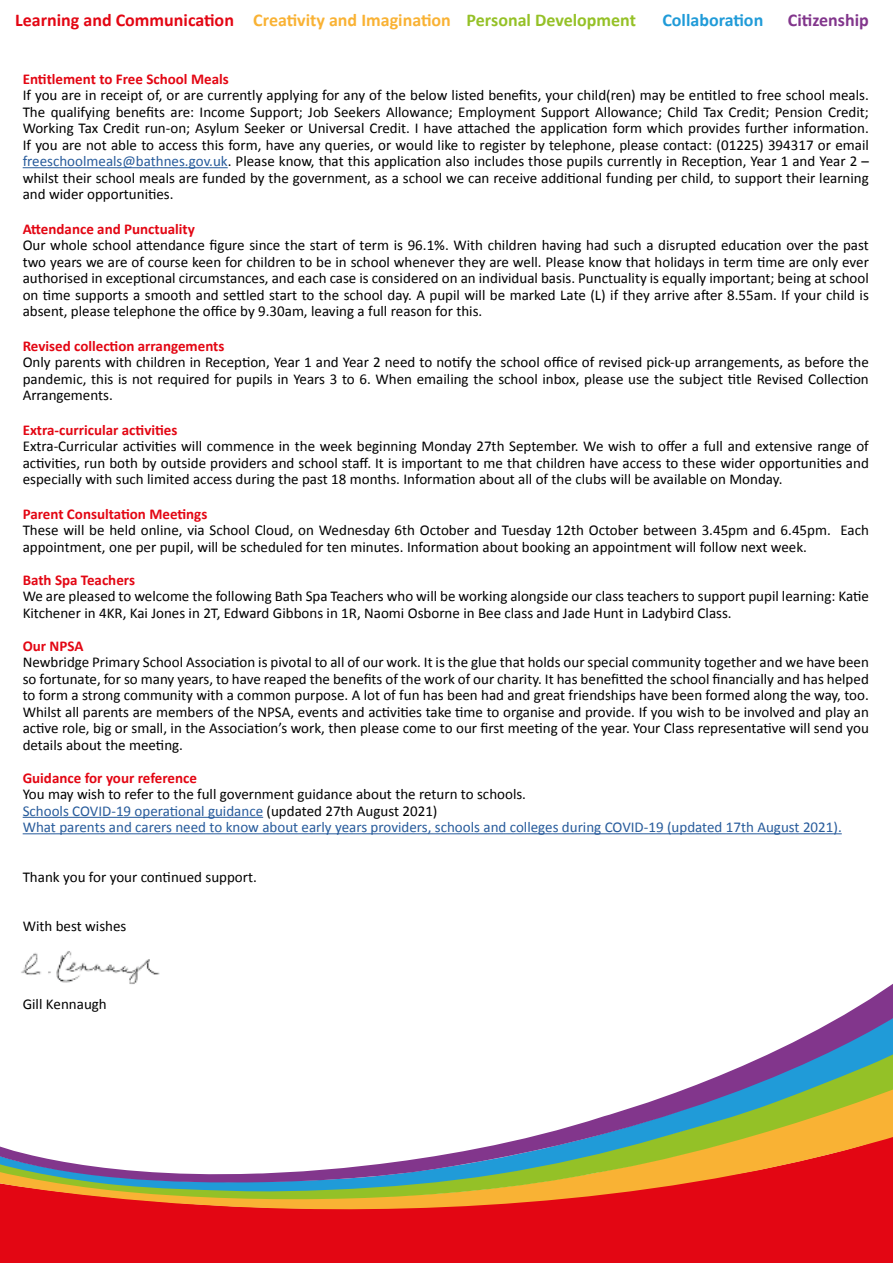
<style>
.page{position:relative;width:893px;height:1263px;background:#fff}
.page>*{position:absolute;margin:0;border:0;box-sizing:border-box;transform-origin:0 0}
.t1{font:700 18px "Calibri";color:#e30613}
.t2{font:700 18px "Calibri";color:#209bd8}
.t3{font:700 18px "Calibri";color:#82368c}
.t4{font:15px/16.5px "Calibri";color:#000;text-align:justify}
.t5{font:15px/16.5px "Calibri";color:#275b9b}
.t6{font:700 15px "Calibri";color:#e30613}
.s1{color:#f9b234}
.s2{color:#95c127}
.s3{color:#275b9b}
.s4{color:#000}
</style>
<div class="page">
<img style="left:21px;top:951px;width:139px;height:23px">
<div style="left:0;top:1214px;width:893px;height:49px;background:#e30613"></div>
<svg style="left:0;top:1204px;width:893px;height:10px;background:#e51b17"></svg>
<svg style="left:0;top:1194px;width:893px;height:10px;background:#e25b21"></svg>
<svg style="left:0;top:1184px;width:893px;height:10px;background:#b37b41"></svg>
<svg style="left:0;top:974px;width:893px;height:210px"></svg>
<hr style="left:23px;top:167px;width:205px;height:1px;background:#275b9b">
<hr style="left:23px;top:817px;width:240px;height:1px;background:#275b9b">
<hr style="left:23px;top:833px;width:819px;height:1px;background:#275b9b">
<p class="t1" style="left:15px;top:9px;width:622px">Learning and Communication <span class="s1">Creativity and Imagination</span> <span class="s2">Personal Development</span></p>
<p class="t2" style="left:662px;top:9px;width:102px">Collaboration</p>
<p class="t3" style="left:788px;top:9px;width:82px">Citizenship</p>
<p class="t6" style="left:23px;top:69px;width:208px">Entitlement to Free School Meals</p>
<p class="t4" style="left:23px;top:87px;width:848px">If you are in receipt of, or are currently applying for any of the below listed benefits, your child(ren) may be entitled to free school meals.<br>The qualifying benefits are: Income Support; Job Seekers Allowance; Employment Support Allowance; Child Tax Credit; Pension Credit; Working Tax Credit run-on; Asylum Seeker or Universal Credit. I have attached the application form which provides further information.<br>If you are not able to access this form, have any queries, or would like to register by telephone, please contact: (01225) 394317 or email <span class="s3">freeschoolmeals@bathnes.gov.uk</span>. Please know, that this application also includes those pupils currently in Reception, Year 1 and Year 2 – whilst their school meals are funded by the government, as a school we can receive additional funding per child, to support their learning and wider opportunities.</p>
<p class="t6" style="left:23px;top:219px;width:174px">Attendance and Punctuality</p>
<p class="t4" style="left:23px;top:237px;width:848px">Our whole school attendance figure since the start of term is 96.1%. With children having had such a disrupted education over the past two years we are of course keen for children to be in school whenever they are well. Please know that holidays in term time are only ever authorised in exceptional circumstances, and each case is considered on an individual basis. Punctuality is equally important; being at school on time supports a smooth and settled start to the school day. A pupil will be marked Late (L) if they arrive after 8.55am. If your child is absent, please telephone the office by 9.30am, leaving a full reason for this.</p>
<p class="t6" style="left:23px;top:336px;width:203px">Revised collection arrangements</p>
<p class="t4" style="left:23px;top:354px;width:848px">Only parents with children in Reception, Year 1 and Year 2 need to notify the school office of revised pick-up arrangements, as before the pandemic, this is not required for pupils in Years 3 to 6. When emailing the school inbox, please use the subject title Revised Collection Arrangements.</p>
<p class="t6" style="left:23px;top:420px;width:156px">Extra-curricular activities</p>
<p class="t4" style="left:23px;top:438px;width:848px">Extra-Curricular activities will commence in the week beginning Monday 27th September. We wish to offer a full and extensive range of activities, run both by outside providers and school staff. It is important to me that children have access to these wider opportunities and especially with such limited access during the past 18 months. Information about all of the clubs will be available on Monday.</p>
<p class="t6" style="left:23px;top:504px;width:186px">Parent Consultation Meetings</p>
<p class="t4" style="left:23px;top:522px;width:848px">These will be held online, via School Cloud, on Wednesday 6th October and Tuesday 12th October between 3.45pm and 6.45pm. Each appointment, one per pupil, will be scheduled for ten minutes. Information about booking an appointment will follow next week.</p>
<p class="t6" style="left:23px;top:570px;width:114px">Bath Spa Teachers</p>
<p class="t4" style="left:23px;top:588px;width:848px">We are pleased to welcome the following Bath Spa Teachers who will be working alongside our class teachers to support pupil learning: Katie<br>Kitchener in 4KR, Kai Jones in 2T, Edward Gibbons in 1R, Naomi Osborne in Bee class and Jade Hunt in Ladybird Class.</p>
<p class="t6" style="left:23px;top:636px;width:62px">Our NPSA</p>
<p class="t4" style="left:23px;top:654px;width:848px">Newbridge Primary School Association is pivotal to all of our work. It is the glue that holds our special community together and we have been so fortunate, for so many years, to have reaped the benefits of the work of our charity. It has benefitted the school financially and has helped to form a strong community with a common purpose. A lot of fun has been had and great friendships have been formed along the way, too.<br>Whilst all parents are members of the NPSA, events and activities take time to organise and provide. If you wish to be involved and play an active role, big or small, in the Association’s work, then please come to our first meeting of the year. Your Class representative will send you details about the meeting.</p>
<p class="t6" style="left:23px;top:768px;width:176px">Guidance for your reference</p>
<p class="t5" style="left:23px;top:786px;width:821px"><span class="s4">You may wish to refer to the full government guidance about the return to schools.<br></span>Schools COVID-19 operational guidance <span class="s4">(updated 27th August 2021)<br></span>What parents and carers need to know about early years providers, schools and colleges during COVID-19 (updated 17th August 2021).</p>
<p class="t4" style="left:23px;top:868px;width:236px">Thank you for your continued support.</p>
<p class="t4" style="left:23px;top:918px;width:105px">With best wishes</p>
<p class="t4" style="left:23px;top:996px;width:86px">Gill Kennaugh</p>
</div>
